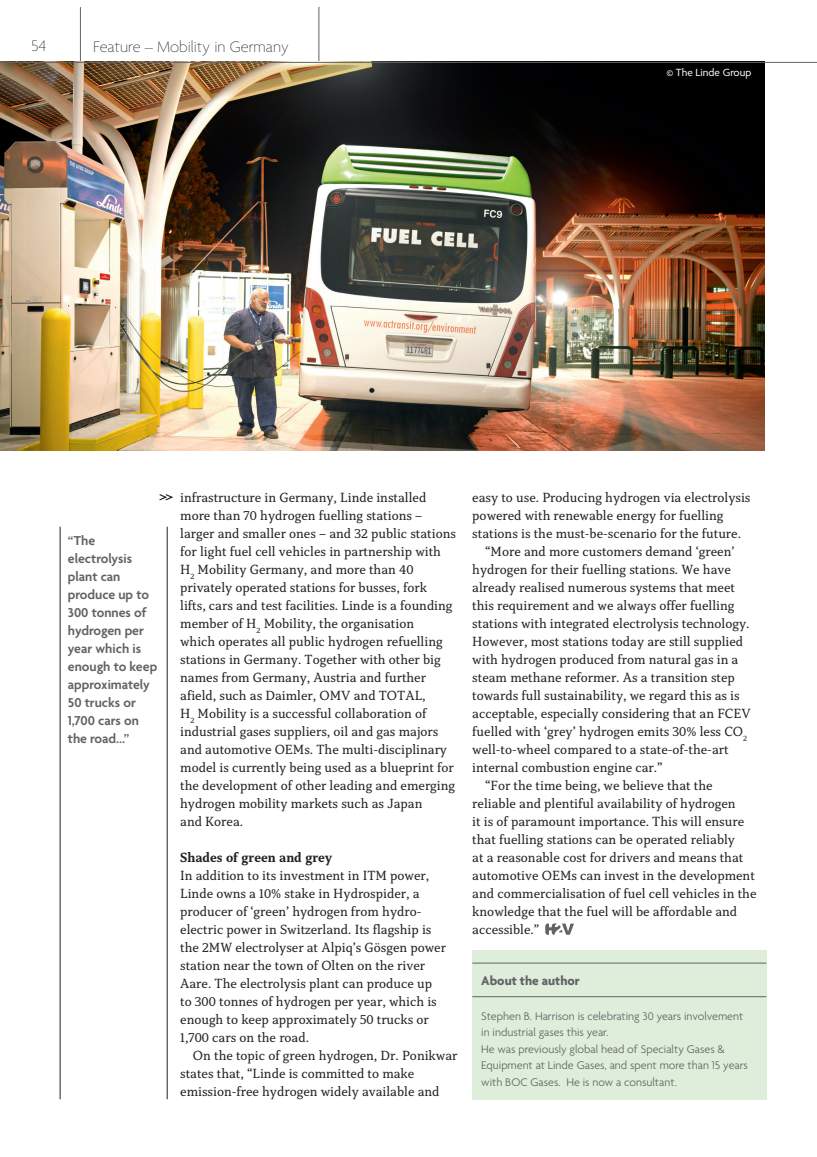
<style>
.page{position:relative;width:817px;height:1157px;background:#fff}
.page>*{position:absolute;margin:0;border:0;box-sizing:border-box;transform-origin:0 0}
.t1{font:100 16.5px "Agenda";color:#231f20}
.t2{font:13.95px/18px "Capitolina";color:#231f20}
.t3{font:600 13.95px/18px "Agenda";color:#636366}
.t4{font:700 13.95px "Capitolina";color:#231f20}
.t5{font:700 13.5px "Agenda";color:#636366}
.t6{font:300 12px/16.5px "Agenda";color:#636366}
.t7{font:11.25px "Agenda";color:#fff}
</style>
<div class="page">
<hr style="left:80px;top:7px;width:1px;height:55px;background:#636366">
<hr style="left:318px;top:7px;width:1px;height:55px;background:#636366">
<img style="left:0;top:63px;width:764px;height:387px">
<svg style="left:159px;top:494px;width:14px;height:7px"></svg>
<svg style="left:545px;top:923px;width:29px;height:11px"></svg>
<div style="left:472px;top:950px;width:294px;height:149px;background:#deeeda"></div>
<hr style="left:472px;top:962px;width:294px;height:1px;background:#636366">
<hr style="left:472px;top:996px;width:294px;height:1px;background:#636366">
<hr style="left:0;top:62px;width:816px;height:1px;background:#636366">
<hr style="left:167px;top:526px;width:1px;height:573px;background:#231f20">
<hr style="left:60px;top:526px;width:1px;height:573px;background:#231f20">
<p class="t1" style="left:31px;top:37px;width:16px">54</p>
<p class="t1" style="left:93px;top:38px;width:197px">Feature – Mobility in Germany</p>
<p class="t7" style="left:666px;top:67px;width:86px">© The Linde Group</p>
<p class="t3" style="left:68px;top:532px;width:91px">“The electrolysis plant can produce up to<br>300 tonnes of hydrogen per year which is enough to keep approximately<br>50 trucks or<br>1,700 cars on the road...”</p>
<p class="t2" style="left:180px;top:488px;width:277px">infrastructure in Germany, Linde installed more than 70 hydrogen fuelling stations – larger and smaller ones – and 32 public stations for light fuel cell vehicles in partnership with H<sub>2</sub> Mobility Germany, and more than 40 privately operated stations for busses, fork<br>lifts, cars and test facilities. Linde is a founding member of H<sub>2</sub> Mobility, the organisation<br>which operates all public hydrogen refuelling stations in Germany. Together with other big names from Germany, Austria and further afield, such as Daimler, OMV and TOTAL,<br>H<sub>2</sub> Mobility is a successful collaboration of industrial gases suppliers, oil and gas majors and automotive OEMs. The multi-disciplinary model is currently being used as a blueprint for the development of other leading and emerging hydrogen mobility markets such as Japan<br>and Korea.</p>
<p class="t4" style="left:180px;top:849px;width:154px">Shades of green and grey</p>
<p class="t2" style="left:180px;top:866px;width:267px">In addition to its investment in ITM power, Linde owns a 10% stake in Hydrospider, a producer of ‘green’ hydrogen from hydro&shy;electric power in Switzerland. Its flagship is the 2MW electrolyser at Alpiq’s Gösgen power station near the town of Olten on the river Aare. The electrolysis plant can produce up to 300 tonnes of hydrogen per year, which is enough to keep approximately 50 trucks or 1,700 cars on the road.</p>
<p class="t2" style="left:180px;top:1046px;width:279px;text-indent:13px">On the topic of green hydrogen, Dr. Ponikwar states that, “Linde is committed to make emission-free hydrogen widely available and</p>
<p class="t2" style="left:472px;top:488px;width:279px">easy to use. Producing hydrogen via electrolysis</p>
<p class="t2" style="left:472px;top:506px;width:253px">powered with renewable energy for fuelling</p>
<p class="t2" style="left:472px;top:524px;width:270px">stations is the must-be-scenario for the future.</p>
<p class="t2" style="left:485px;top:542px;width:251px">“More and more customers demand ‘green’</p>
<p class="t2" style="left:472px;top:560px;width:260px">hydrogen for their fuelling stations. We have</p>
<p class="t2" style="left:472px;top:578px;width:264px">already realised numerous systems that meet</p>
<p class="t2" style="left:472px;top:596px;width:263px">this requirement and we always offer fuelling</p>
<p class="t2" style="left:472px;top:614px;width:279px">stations with integrated electrolysis technology.</p>
<p class="t2" style="left:472px;top:632px;width:272px">However, most stations today are still supplied</p>
<p class="t2" style="left:472px;top:650px;width:267px">with hydrogen produced from natural gas in a</p>
<p class="t2" style="left:472px;top:668px;width:264px">steam methane reformer. As a transition step</p>
<p class="t2" style="left:472px;top:686px;width:269px">towards full sustainability, we regard this as is</p>
<p class="t2" style="left:472px;top:704px;width:280px">acceptable, especially considering that an FCEV</p>
<p class="t2" style="left:472px;top:722px;width:276px">fuelled with ‘grey’ hydrogen emits 30% less CO<sub>2</sub></p>
<p class="t2" style="left:472px;top:740px;width:258px">well-to-wheel compared to a state-of-the-art</p>
<p class="t2" style="left:472px;top:758px;width:192px">internal combustion engine car.”</p>
<p class="t2" style="left:485px;top:776px;width:229px">“For the time being, we believe that the</p>
<p class="t2" style="left:472px;top:794px;width:265px">reliable and plentiful availability of hydrogen</p>
<p class="t2" style="left:472px;top:812px;width:273px">it is of paramount importance. This will ensure</p>
<p class="t2" style="left:472px;top:830px;width:264px">that fuelling stations can be operated reliably</p>
<p class="t2" style="left:472px;top:848px;width:272px">at a reasonable cost for drivers and means that</p>
<p class="t2" style="left:472px;top:866px;width:284px">automotive OEMs can invest in the development</p>
<p class="t2" style="left:472px;top:884px;width:285px">and commercialisation of fuel cell vehicles in the</p>
<p class="t2" style="left:472px;top:902px;width:266px">knowledge that the fuel will be affordable and</p>
<p class="t2" style="left:472px;top:920px;width:69px">accessible.”</p>
<p class="t5" style="left:481px;top:973px;width:100px">About the author</p>
<p class="t6" style="left:481px;top:1008px;width:268px">Stephen B. Harrison is celebrating 30 years involvement in industrial gases this year.<br>He was previously global head of Specialty Gases &amp; Equipment at Linde Gases, and spent more than 15 years with BOC Gases. He is now a consultant.</p>
</div>
